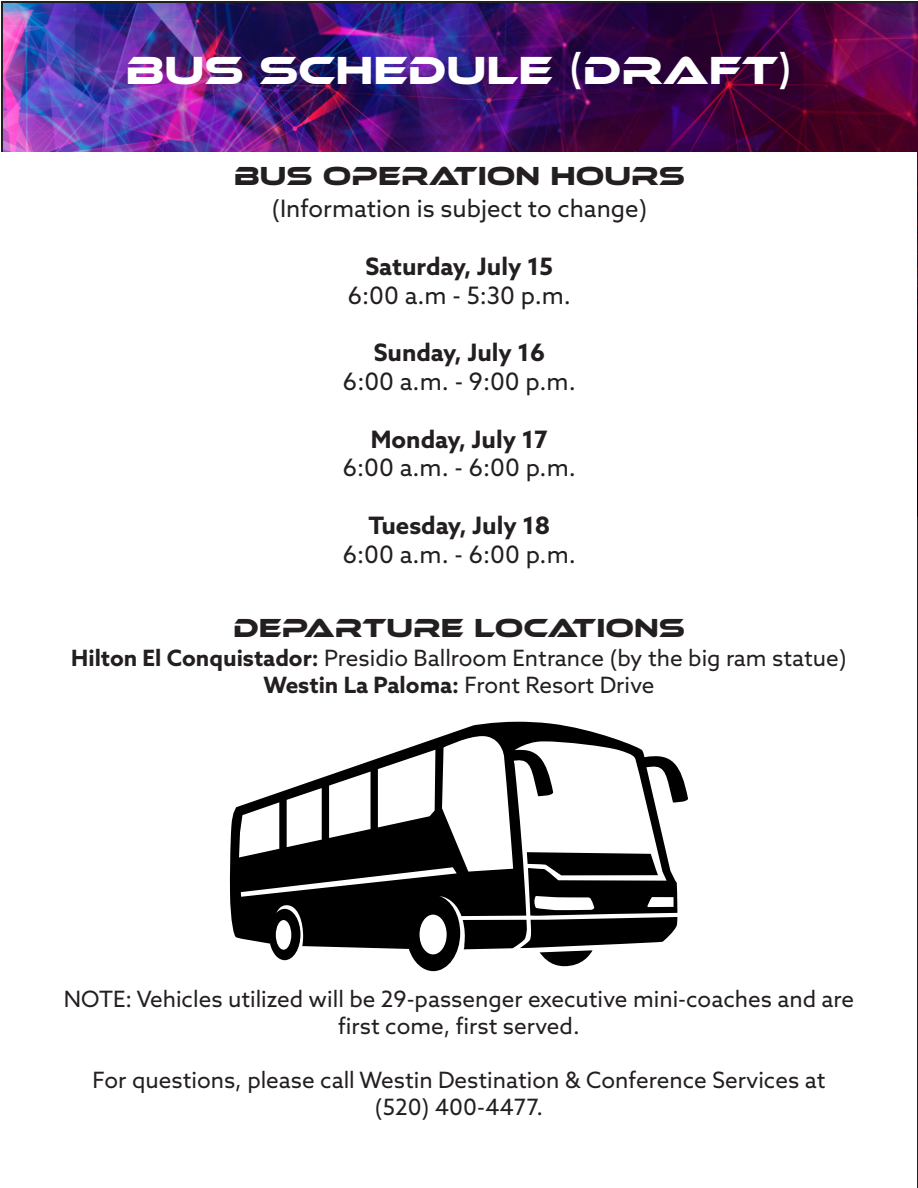
<style>
.page{position:relative;width:918px;height:1188px;background:#fff}
.page>*{position:absolute;margin:0;border:0;box-sizing:border-box;transform-origin:0 0}
.t1{font:40.5px "Ethnocentric Rg";color:#fff}
.t2{font:27px "Ethnocentric Rg";color:#231f20}
.t3{font:24px "Azo Sans";color:#231f20}
.t4{font:700 24px "Azo Sans";color:#231f20}
.t5{font:22.5px/27px "Azo Sans";color:#231f20;text-align:center}
.s1{font-weight:700}
</style>
<div class="page">
<img style="left:3px;top:4px;width:915px;height:512px">
<div style="left:1px;top:152px;width:916px;height:1035px;background:#fff"></div>
<svg style="left:230px;top:722px;width:458px;height:249px"></svg>
<p class="t1" style="left:126px;top:46px;width:668px">BUS SCHEDULE (DRAFT)</p>
<p class="t2" style="left:234px;top:159px;width:452px">BUS OPERATION HOURS</p>
<p class="t3" style="left:272px;top:193px;width:377px">(Information is subject to change)</p>
<p class="t4" style="left:365px;top:250px;width:189px">Saturday, July 15</p>
<p class="t3" style="left:348px;top:279px;width:225px">6:00 a.m - 5:30 p.m.</p>
<p class="t4" style="left:374px;top:337px;width:173px">Sunday, July 16</p>
<p class="t3" style="left:343px;top:366px;width:234px">6:00 a.m. - 9:00 p.m.</p>
<p class="t4" style="left:371px;top:423px;width:179px">Monday, July 17</p>
<p class="t3" style="left:343px;top:452px;width:235px">6:00 a.m. - 6:00 p.m.</p>
<p class="t4" style="left:368px;top:510px;width:183px">Tuesday, July 18</p>
<p class="t3" style="left:343px;top:539px;width:235px">6:00 a.m. - 6:00 p.m.</p>
<p class="t2" style="left:233px;top:612px;width:453px">DEPARTURE LOCATIONS</p>
<p class="t5" style="left:71px;top:644px;width:777px"><span class="s1">Hilton El Conquistador:</span> Presidio Ballroom Entrance (by the big ram statue)</p>
<p class="t5" style="left:264px;top:671px;width:392px"><span class="s1">Westin La Paloma:</span> Front Resort Drive</p>
<p class="t5" style="left:64px;top:985px;width:792px">NOTE: Vehicles utilized will be 29-passenger executive mini-coaches and are first come, first served.</p>
<p class="t5" style="left:93px;top:1066px;width:734px">For questions, please call Westin Destination &amp; Conference Services at</p>
<p class="t5" style="left:375px;top:1093px;width:170px">(520) 400-4477.</p>
</div>
